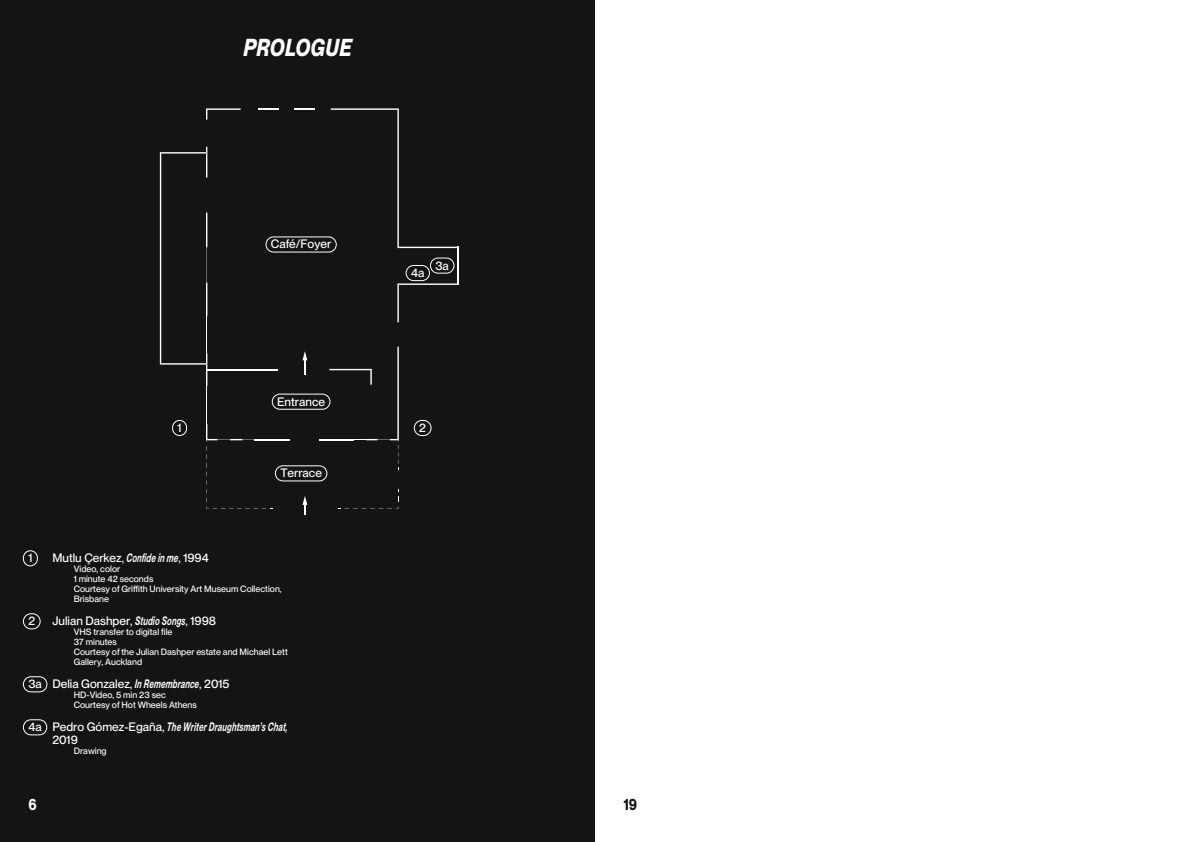
<style>
.page{position:relative;width:1191px;height:842px;background:#fff}
.page>*{position:absolute;margin:0;border:0;box-sizing:border-box;transform-origin:0 0}
.t1{font:italic 700 semi-condensed 24px "OT Neue Montreal Squeezed";letter-spacing:.01em;color:#fff}
.t2{font:700 semi-condensed 16px "OT Neue Montreal Squeezed";color:#131413}
.t3{font:700 semi-condensed 16px "OT Neue Montreal Squeezed";color:#fff}
.t4{font:500 12px "OT Neue Montreal Squeezed";color:#fff}
.t5{font:italic 600 condensed 12px/13px "OT Neue Montreal Squeezed";letter-spacing:.01em;color:#fff;scale:1.1 1}
.t6{font:500 9px/10px "OT Neue Montreal Squeezed";color:#fff}
.s1{font-weight:600;font-style:italic;font-stretch:condensed}
.s2{font-weight:500;font-style:normal;font-stretch:normal}
</style>
<div class="page">
<div style="left:0;top:0;width:595px;height:842px;background:#131413"></div>
<svg style="left:206px;top:108px;width:35px;height:12px"></svg>
<hr style="left:259px;top:108px;width:20px;height:2px;background:#fff">
<hr style="left:295px;top:108px;width:20px;height:2px;background:#fff">
<hr style="left:207px;top:369px;width:71px;height:1px;background:#fff">
<svg style="left:397px;top:283px;width:60px;height:39px"></svg>
<svg style="left:331px;top:108px;width:127px;height:140px"></svg>
<svg style="left:338px;top:489px;width:61px;height:20px"></svg>
<svg style="left:302px;top:496px;width:5px;height:18px"></svg>
<svg style="left:302px;top:351px;width:5px;height:24px"></svg>
<hr style="left:319px;top:439px;width:35px;height:1px;background:#fff">
<hr style="left:255px;top:439px;width:35px;height:1px;background:#fff">
<svg style="left:329px;top:347px;width:70px;height:122px"></svg>
<svg style="left:206px;top:424px;width:66px;height:85px"></svg>
<hr style="left:206px;top:386px;width:1px;height:38px;background:#fff">
<svg style="left:160px;top:147px;width:47px;height:239px"></svg>
<hr style="left:457px;top:247px;width:1px;height:38px;background:#fff">
<div style="left:430px;top:258px;width:24px;height:15px;border:1px solid #fff;border-radius:8px"></div>
<div style="left:414px;top:420px;width:17px;height:16px;border:1px solid #fff;border-radius:8px"></div>
<div style="left:275px;top:465px;width:52px;height:16px;border:1px solid #fff;border-radius:8px"></div>
<div style="left:272px;top:394px;width:58px;height:16px;border:1px solid #fff;border-radius:8px"></div>
<div style="left:266px;top:237px;width:71px;height:15px;border:1px solid #fff;border-radius:8px"></div>
<div style="left:172px;top:420px;width:15px;height:16px;border:1px solid #fff;border-radius:7px"></div>
<div style="left:23px;top:550px;width:15px;height:16px;border:1px solid #fff;border-radius:7px"></div>
<div style="left:23px;top:613px;width:18px;height:16px;border:1px solid #fff;border-radius:8px"></div>
<div style="left:23px;top:676px;width:24px;height:16px;border:1px solid #fff;border-radius:8px"></div>
<div style="left:23px;top:719px;width:24px;height:16px;border:1px solid #fff;border-radius:8px"></div>
<div style="left:406px;top:265px;width:24px;height:16px;border:1px solid #fff;border-radius:8px"></div>
<h1 class="t1" style="left:243px;top:32px;width:110px">PROLOGUE</h1>
<h3 class="t4" style="left:271px;top:237px;width:62px">Café/Foyer</h3>
<h3 class="t4" style="left:178px;top:421px;width:6px">1</h3>
<h3 class="t4" style="left:277px;top:394px;width:49px">Entrance</h3>
<h3 class="t4" style="left:280px;top:466px;width:43px">Terrace</h3>
<h3 class="t4" style="left:28px;top:551px;width:6px">1</h3>
<h3 class="t4" style="left:52px;top:551px;width:158px">Mutlu Çerkez, <span class="s1">Confide in me</span>, 1994</h3>
<p class="t6" style="left:74px;top:564px;width:209px">Video, color<br>1 minute 42 seconds<br>Courtesy of Griffith University Art Museum Collection,<br>Brisbane</p>
<h3 class="t4" style="left:28px;top:614px;width:8px">2</h3>
<h3 class="t4" style="left:52px;top:614px;width:165px">Julian Dashper, <span class="s1">Studio Songs</span>, 1998</h3>
<p class="t6" style="left:74px;top:627px;width:215px">VHS transfer to digital file<br>37 minutes<br>Courtesy of the Julian Dashper estate and Michael Lett<br>Gallery, Auckland</p>
<h3 class="t4" style="left:28px;top:677px;width:203px">3a Delia Gonzalez, <span class="s1">In Remembrance</span>, 2015</h3>
<p class="t6" style="left:74px;top:690px;width:124px">HD-Video, 5 min 23 sec<br>Courtesy of Hot Wheels Athens</p>
<h3 class="t5" style="left:52px;top:721px;width:215px;text-indent:-24px"><span class="s2">4a Pedro Gómez-Egaña,</span> The Writer Draughtsman’s Chat,<br><span class="s2">2019</span></h3>
<p class="t6" style="left:74px;top:746px;width:34px">Drawing</p>
<h2 class="t3" style="left:28px;top:794px;width:10px">6</h2>
<h3 class="t4" style="left:411px;top:266px;width:15px">4a</h3>
<h3 class="t4" style="left:435px;top:258px;width:15px">3a</h3>
<h3 class="t4" style="left:419px;top:421px;width:8px">2</h3>
<h2 class="t2" style="left:624px;top:794px;width:15px">19</h2>
</div>
